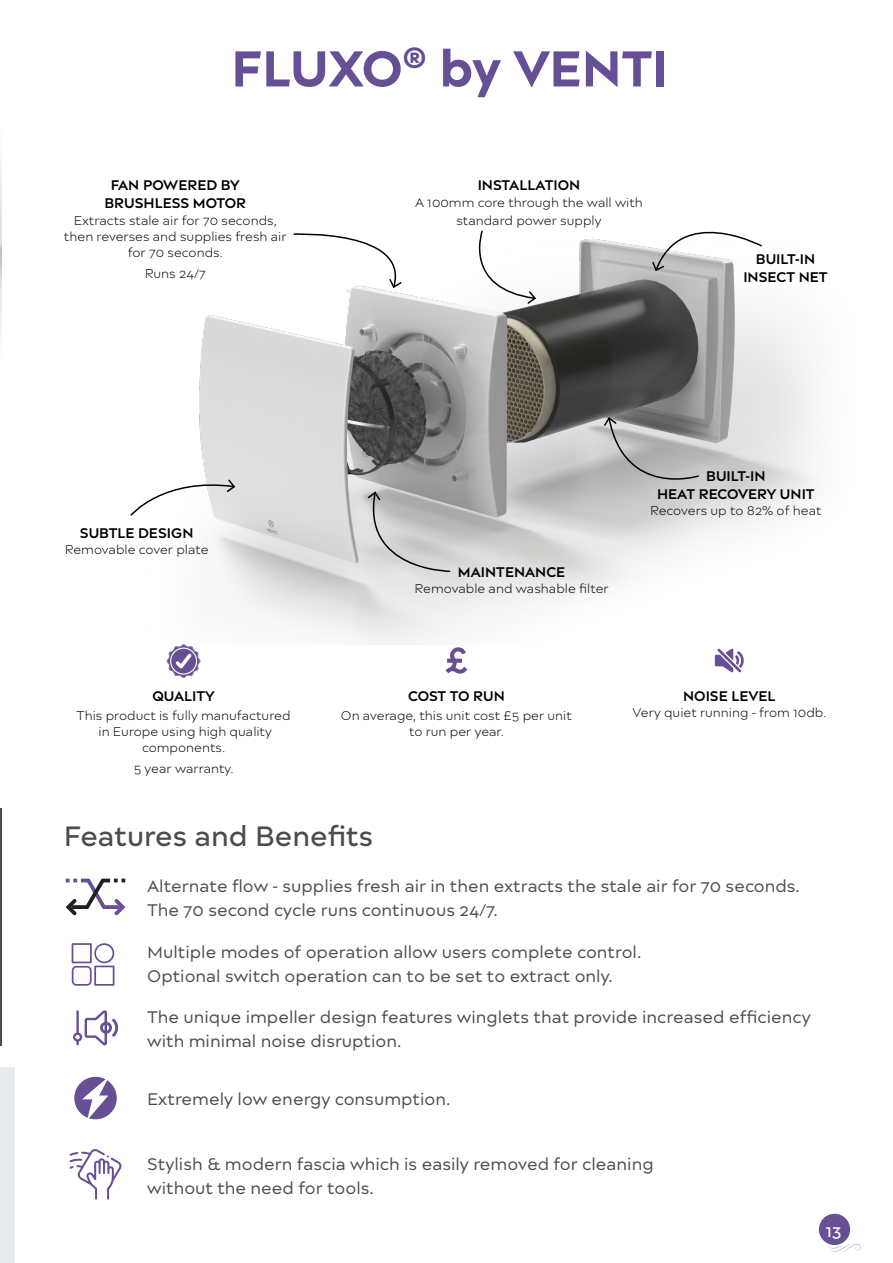
<style>
.page{position:relative;width:893px;height:1263px;background:#fff}
.page>*{position:absolute;margin:0;border:0;box-sizing:border-box;transform-origin:0 0}
.main_header{font:700 54px "Matteo";color:#664f95}
.Subheader{font:500 30px "Matteo";color:#4b4c4d}
.body{font:18px/24px "Matteo";color:#4b4c4d}
.t1{font:500 18px "Matteo";color:#fff}
.product_label{font:600 15px/18px "Matteo";color:#000;text-align:center}
.product_label_text{font:300 13.5px/16.2px "Matteo";color:#000;text-align:center}
</style>
<div class="page">
<svg style="left:167px;top:644px;width:33px;height:34px"></svg>
<svg style="left:446px;top:647px;width:21px;height:27px"></svg>
<svg style="left:715px;top:648px;width:29px;height:25px"></svg>
<img style="left:199px;top:238px;width:616px;height:405px">
<svg style="left:293px;top:233px;width:117px;height:56px"></svg>
<svg style="left:462px;top:230px;width:75px;height:75px"></svg>
<svg style="left:651px;top:231px;width:112px;height:41px"></svg>
<svg style="left:130px;top:477px;width:106px;height:39px"></svg>
<svg style="left:361px;top:490px;width:90px;height:83px;background:#c2c2c2"></svg>
<svg style="left:603px;top:416px;width:97px;height:83px;background:#aeaeae"></svg>
<svg style="left:66px;top:878px;width:59px;height:37px"></svg>
<svg style="left:70px;top:1149px;width:51px;height:50px"></svg>
<svg style="left:73px;top:1010px;width:45px;height:35px"></svg>
<svg style="left:74px;top:1077px;width:43px;height:42px"></svg>
<svg style="left:72px;top:943px;width:42px;height:43px"></svg>
<img style="left:0;top:166px;width:1px;height:163px">
<div style="left:0;top:1068px;width:15px;height:195px;background:#e9ebec"></div>
<hr style="left:0;top:809px;width:1px;height:237px;background:#4b4c4d">
<div style="left:818px;top:1213px;width:33px;height:33px;background:#664f95;border-radius:50%"></div>
<div style="left:817px;top:1212px;width:35px;height:34px;border:2px solid #fff;border-radius:50%"></div>
<svg style="left:828px;top:1243px;width:33px;height:9px"></svg>
<p class="main_header" style="left:231px;top:38px;width:438px">FLUXO<sup>®</sup> by VENTI</p>
<p class="product_label" style="left:104px;top:176px;width:143px">FAN POWERED BY<br>BRUSHLESS MOTOR</p>
<p class="product_label_text" style="left:64px;top:212px;width:224px">Extracts stale air for 70 seconds, then reverses and supplies fresh air for 70 seconds.</p>
<p class="product_label_text" style="left:145px;top:265px;width:63px">Runs 24/7</p>
<p class="product_label" style="left:478px;top:176px;width:104px">INSTALLATION</p>
<p class="product_label_text" style="left:415px;top:193px;width:229px;line-height:18px">A 100mm core through the wall with standard power supply</p>
<p class="product_label" style="left:743px;top:250px;width:86px">BUILT-IN<br>INSECT NET</p>
<p class="product_label" style="left:80px;top:523px;width:115px">SUBTLE DESIGN</p>
<p class="product_label_text" style="left:65px;top:541px;width:146px">Removable cover plate</p>
<p class="product_label" style="left:458px;top:563px;width:109px">MAINTENANCE</p>
<p class="product_label_text" style="left:414px;top:580px;width:196px">Removable and washable filter</p>
<p class="product_label" style="left:657px;top:467px;width:159px">BUILT-IN<br>HEAT RECOVERY UNIT</p>
<p class="product_label_text" style="left:650px;top:502px;width:173px">Recovers up to 82% of heat</p>
<p class="product_label" style="left:152px;top:687px;width:64px">QUALITY</p>
<p class="product_label_text" style="left:77px;top:707px;width:215px">This product is fully manufactured</p>
<p class="product_label_text" style="left:99px;top:723px;width:175px">in Europe using high quality components.</p>
<p class="product_label_text" style="left:134px;top:761px;width:101px">5 year warranty.</p>
<p class="product_label" style="left:408px;top:687px;width:98px">COST TO RUN</p>
<p class="product_label_text" style="left:341px;top:707px;width:232px">On average, this unit cost £5 per unit to run per year.</p>
<p class="Subheader" style="left:64px;top:819px;width:311px">Features and Benefits</p>
<p class="product_label" style="left:683px;top:687px;width:94px">NOISE LEVEL</p>
<p class="product_label_text" style="left:632px;top:704px;width:195px">Very quiet running - from 10db.</p>
<p class="body" style="left:147px;top:874px;width:654px">Alternate flow - supplies fresh air in then extracts the stale air for 70 seconds.<br>The 70 second cycle runs continuous 24/7.</p>
<p class="body" style="left:147px;top:939px;width:496px">Multiple modes of operation allow users complete control.<br>Optional switch operation can to be set to extract only.</p>
<p class="body" style="left:147px;top:1005px;width:665px">The unique impeller design features winglets that provide increased efficiency with minimal noise disruption.</p>
<p class="body" style="left:147px;top:1087px;width:305px">Extremely low energy consumption.</p>
<p class="body" style="left:147px;top:1151px;width:508px">Stylish &amp; modern fascia which is easily removed for cleaning without the need for tools.</p>
<p class="t1" style="left:826px;top:1220px;width:17px">13</p>
</div>
